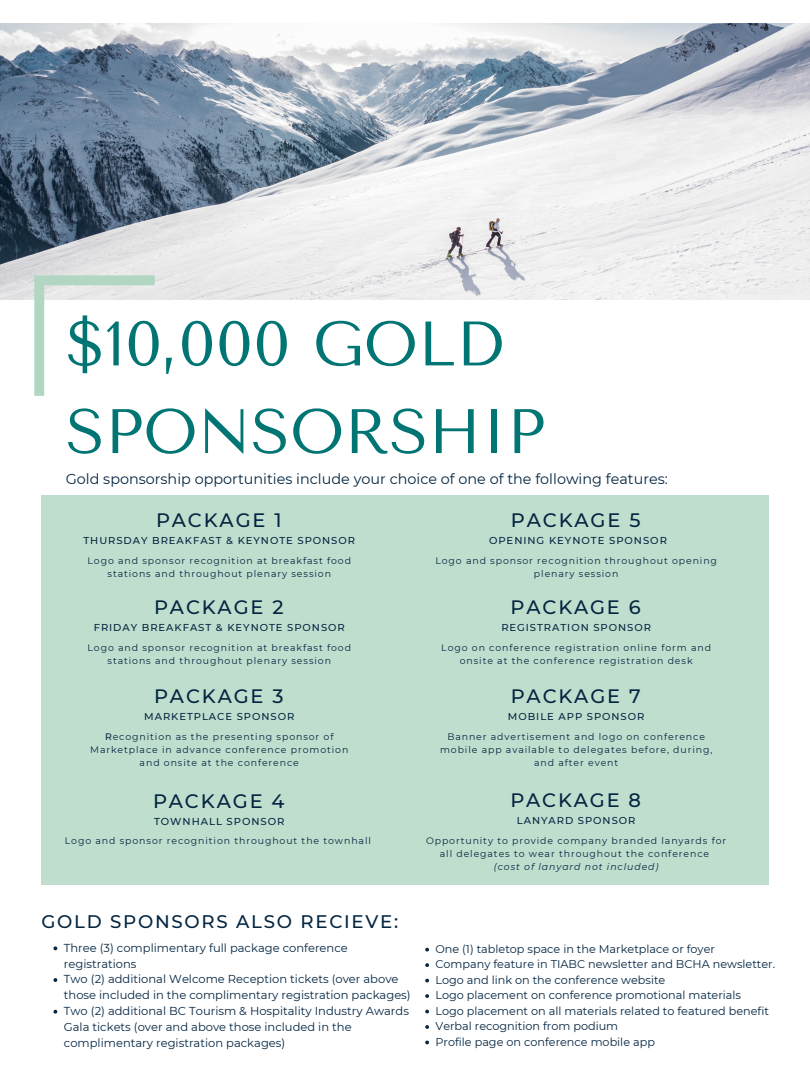
<style>
.page{position:relative;width:810px;height:1080px;background:#fff}
.page>*{position:absolute;margin:0;border:0;box-sizing:border-box;transform-origin:0 0}
.t1{font:62.69px "Tenor Sans";color:#017474}
.t2{font:500 19.44px "Montserrat";letter-spacing:.095em;color:#032541}
.t3{font:500 19.38px "Montserrat";letter-spacing:.095em;color:#032541}
.t4{font:500 18.19px "Montserrat";letter-spacing:.095em;color:#032541}
.t5{font:14.38px "Montserrat";color:#032541}
.t6{font:11.5px/15.8px "Montserrat";color:#032541}
.t7{font:11.25px "Montserrat";color:#032541}
.t8{font:500 10.06px "Montserrat";letter-spacing:.095em;color:#032541}
.t9{font:500 10px "Montserrat";letter-spacing:.095em;color:#032541}
.t10{font:9.38px/13px "Montserrat";letter-spacing:.095em;color:#032541;text-align:center}
.t11{font:italic 9.38px "Montserrat";letter-spacing:.095em;color:#032541}
.s1{font-weight:500}
</style>
<div class="page">
<img style="left:0;top:24px;width:810px;height:275px">
<svg style="left:34px;top:275px;width:121px;height:121px"></svg>
<div style="left:41px;top:495px;width:728px;height:390px;background:#c0decd"></div>
<svg style="left:53px;top:946px;width:4px;height:4px"></svg>
<svg style="left:53px;top:978px;width:4px;height:4px"></svg>
<svg style="left:53px;top:1010px;width:4px;height:4px"></svg>
<svg style="left:425px;top:948px;width:4px;height:4px"></svg>
<svg style="left:425px;top:963px;width:4px;height:4px"></svg>
<svg style="left:425px;top:979px;width:4px;height:3px"></svg>
<svg style="left:425px;top:994px;width:4px;height:4px"></svg>
<svg style="left:425px;top:1010px;width:4px;height:3px"></svg>
<svg style="left:425px;top:1025px;width:4px;height:4px"></svg>
<svg style="left:425px;top:1041px;width:4px;height:3px"></svg>
<p class="t1" style="left:66px;top:308px;width:439px">$10,000 GOLD</p>
<p class="t1" style="left:66px;top:395px;width:481px">SPONSORSHIP</p>
<p class="t5" style="left:66px;top:470px;width:604px">Gold sponsorship opportunities include your choice of one of the following features:</p>
<p class="t3" style="left:156px;top:508px;width:127px">PACKAGE 1</p>
<p class="t9" style="left:83px;top:534px;width:273px">THURSDAY BREAKFAST &amp; KEYNOTE SPONSOR</p>
<p class="t10" style="left:88px;top:554px;width:265px">Logo and sponsor recognition at breakfast food stations and throughout plenary session</p>
<p class="t3" style="left:154px;top:595px;width:131px">PACKAGE 2</p>
<p class="t9" style="left:94px;top:622px;width:253px">FRIDAY BREAKFAST &amp; KEYNOTE SPONSOR</p>
<p class="t10" style="left:88px;top:641px;width:265px">Logo and sponsor recognition at breakfast food stations and throughout plenary session</p>
<p class="t3" style="left:154px;top:684px;width:131px">PACKAGE 3</p>
<p class="t9" style="left:144px;top:710px;width:152px">MARKETPLACE SPONSOR</p>
<p class="t10" style="left:90px;top:730px;width:260px"><span class="s1">R</span>ecognition as the presenting sponsor of<br>Marketplace in advance conference promotion and onsite at the conference</p>
<p class="t2" style="left:153px;top:789px;width:133px">PACKAGE 4</p>
<p class="t8" style="left:154px;top:815px;width:132px">TOWNHALL SPONSOR</p>
<p class="t10" style="left:65px;top:834px;width:308px">Logo and sponsor recognition throughout the townhall</p>
<p class="t2" style="left:511px;top:508px;width:131px">PACKAGE 5</p>
<p class="t8" style="left:489px;top:535px;width:179px">OPENING KEYNOTE SPONSOR</p>
<p class="t10" style="left:435px;top:554px;width:283px">Logo and sponsor recognition throughout opening plenary session</p>
<p class="t3" style="left:511px;top:595px;width:132px">PACKAGE 6</p>
<p class="t9" style="left:501px;top:622px;width:151px">REGISTRATION SPONSOR</p>
<p class="t10" style="left:441px;top:641px;width:271px">Logo on conference registration online form and onsite at the conference registration desk</p>
<p class="t3" style="left:511px;top:684px;width:131px">PACKAGE 7</p>
<p class="t9" style="left:508px;top:710px;width:138px">MOBILE APP SPONSOR</p>
<p class="t10" style="left:440px;top:730px;width:274px">Banner advertisement and logo on conference mobile app available to delegates before, during, and after event</p>
<p class="t3" style="left:510px;top:789px;width:132px">PACKAGE 8</p>
<p class="t9" style="left:517px;top:815px;width:120px">LANYARD SPONSOR</p>
<p class="t10" style="left:426px;top:834px;width:302px">Opportunity to provide company branded lanyards for all delegates to wear throughout the conference</p>
<p class="t11" style="left:494px;top:861px;width:166px">(cost of lanyard not included)</p>
<p class="t4" style="left:41px;top:911px;width:358px">GOLD SPONSORS ALSO RECIEVE:</p>
<p class="t6" style="left:64px;top:940px;width:285px">Three (3) complimentary full package conference registrations</p>
<p class="t6" style="left:64px;top:971px;width:348px">Two (2) additional Welcome Reception tickets (over above those included in the complimentary registration packages)</p>
<p class="t6" style="left:64px;top:1003px;width:347px">Two (2) additional BC Tourism &amp; Hospitality Industry Awards<br>Gala tickets (over and above those included in the complimentary registration packages)</p>
<p class="t7" style="left:435px;top:942px;width:281px">One (1) tabletop space in the Marketplace or foyer</p>
<p class="t7" style="left:435px;top:958px;width:341px">Company feature in TIABC newsletter and BCHA newsletter.</p>
<p class="t7" style="left:435px;top:973px;width:231px">Logo and link on the conference website</p>
<p class="t7" style="left:435px;top:988px;width:307px">Logo placement on conference promotional materials</p>
<p class="t7" style="left:435px;top:1004px;width:335px">Logo placement on all materials related to featured benefit</p>
<p class="t7" style="left:435px;top:1019px;width:184px">Verbal recognition from podium</p>
<p class="t7" style="left:435px;top:1035px;width:221px">Profile page on conference mobile app</p>
</div>
